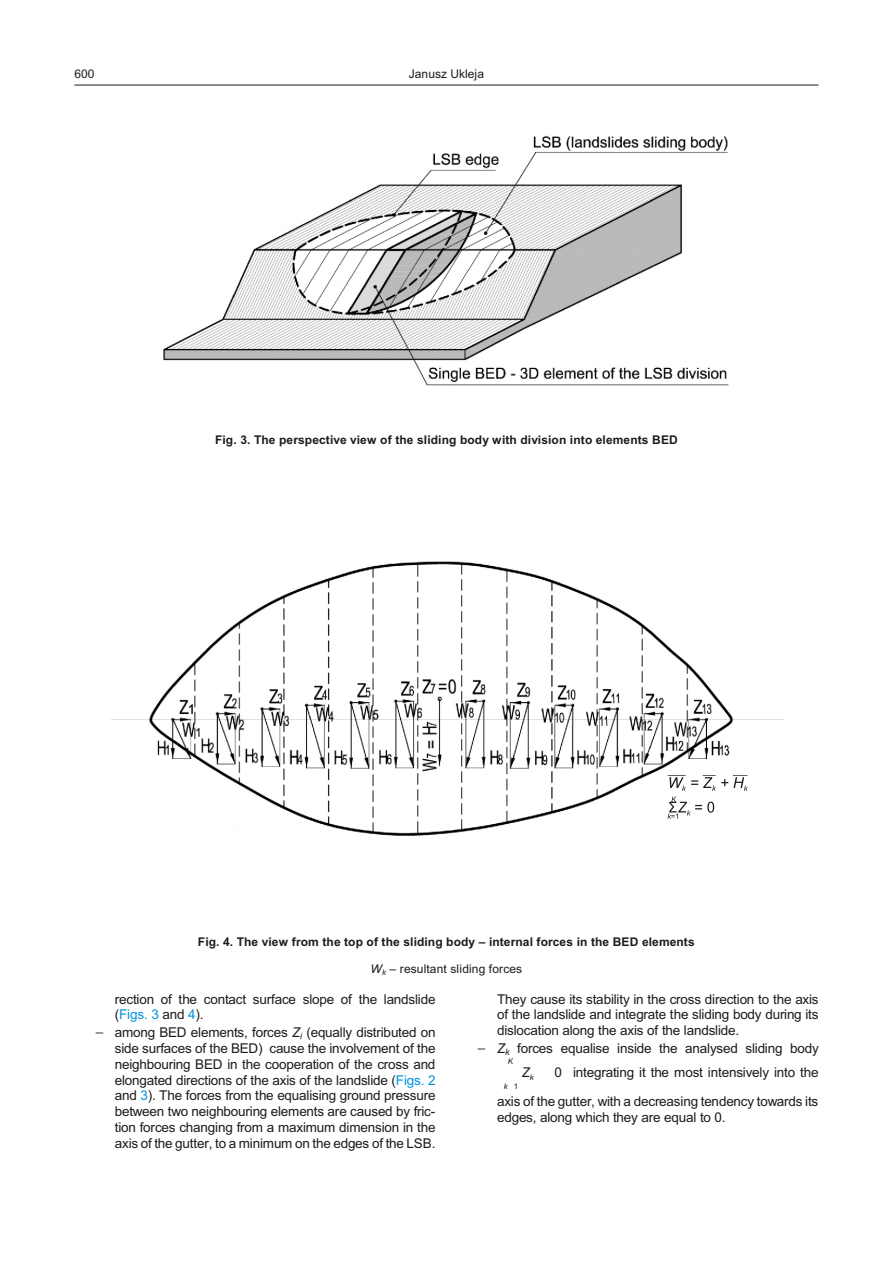
<style>
.page{position:relative;width:894px;height:1263px;background:#fff}
.page>*{position:absolute;margin:0;border:0;box-sizing:border-box;transform-origin:0 0}
.t1{font:13.5px/15.8px "Arial";letter-spacing:-.015em;color:#1f1a17}
.t2{font:700 12px "Arial";letter-spacing:.01em;color:#1f1a17}
.t3{font:12px "Arial";letter-spacing:.01em;color:#1f1a17}
.t4{font:italic 7.8px "Arial";color:#1f1a17}
.t5{font:7.8px "Arial";color:#1f1a17}
.s1{font-style:italic}
.s2{color:#0094de}
.s3{font-family:"Avant Garde Bk BT";font-size:15px}
</style>
<div class="page">
<hr style="left:74px;top:85px;width:745px;height:1px;background:#1f1a17">
<img style="left:163px;top:135px;width:566px;height:251px">
<img style="left:111px;top:561px;width:673px;height:275px">
<svg style="left:668px;top:775px;width:80px;height:16px"></svg>
<svg style="left:668px;top:797px;width:46px;height:22px"></svg>
<p class="t3" style="left:74px;top:69px;width:22px">600</p>
<p class="t3" style="left:409px;top:69px;width:77px">Janusz Ukleja</p>
<p class="t2" style="left:215px;top:435px;width:464px">Fig. 3. The perspective view of the sliding body with division into elements BED</p>
<p class="t2" style="left:198px;top:938px;width:498px">Fig. 4. The view from the top of the sliding body – internal forces in the BED elements</p>
<p class="t3" style="left:370px;top:964px;width:153px"><span class="s1">W</span><sub>k</sub> – resultant sliding forces</p>
<p class="t1" style="left:115px;top:992px;width:322px">rec tion of the con tact sur face slope of the land slide (<span class="s2">Figs. 3</span> and <span class="s2">4</span>).</p>
<p class="t1" style="left:115px;top:1026px;width:322px;text-align:justify;text-indent:-19px"><span class="s3">–</span> among BED el e ments, forces <span class="s1">Z</span><sub>i</sub> (equally dis trib uted on side sur faces of the BED) cause the in volve ment of the neigh bour ing BED in the co op er a tion of the cross and elon gated di rec tions of the axis of the land slide (<span class="s2">Figs. 2 </span>and <span class="s2">3</span>). The forces from the equalising ground pressure be tween two neigh bour ing el e ments are caused by fric - tion forces chang ing from a max i mum di men sion in the axis of the gutter, to a min i mum on the edges of the LSB.</p>
<p class="t1" style="left:497px;top:992px;width:323px;text-align:justify">They cause its sta bil ity in the cross direc tion to the axis of the land slide and in te grate the slid ing body dur ing its dis lo ca tion along the axis of the land slide.</p>
<p class="t1" style="left:522px;top:1038px;width:299px;line-height:23.7px;text-indent:-44px"><span class="s3">–</span> <span class="s1">Z</span><sub>k</sub> forces equa lise in side the ana lysed slid ing body<br><span class="s1">Z</span><sub>k</sub></p>
<p class="t4" style="left:504px;top:1084px;width:5px">k</p>
<p class="t4" style="left:508px;top:1059px;width:7px">K</p>
<p class="t1" style="left:497px;top:1059px;width:323px;line-height:29.2px;text-align:right">in te grat ing it the most in ten sively into the<br>axis of the gutter, with a de creas ing ten dency to wards its</p>
<p class="t1" style="left:497px;top:1110px;width:230px">edges, along which they are equal to 0.</p>
<p class="t1" style="left:554px;top:1065px;width:9px">0</p>
<p class="t5" style="left:514px;top:1084px;width:6px">1</p>
</div>
